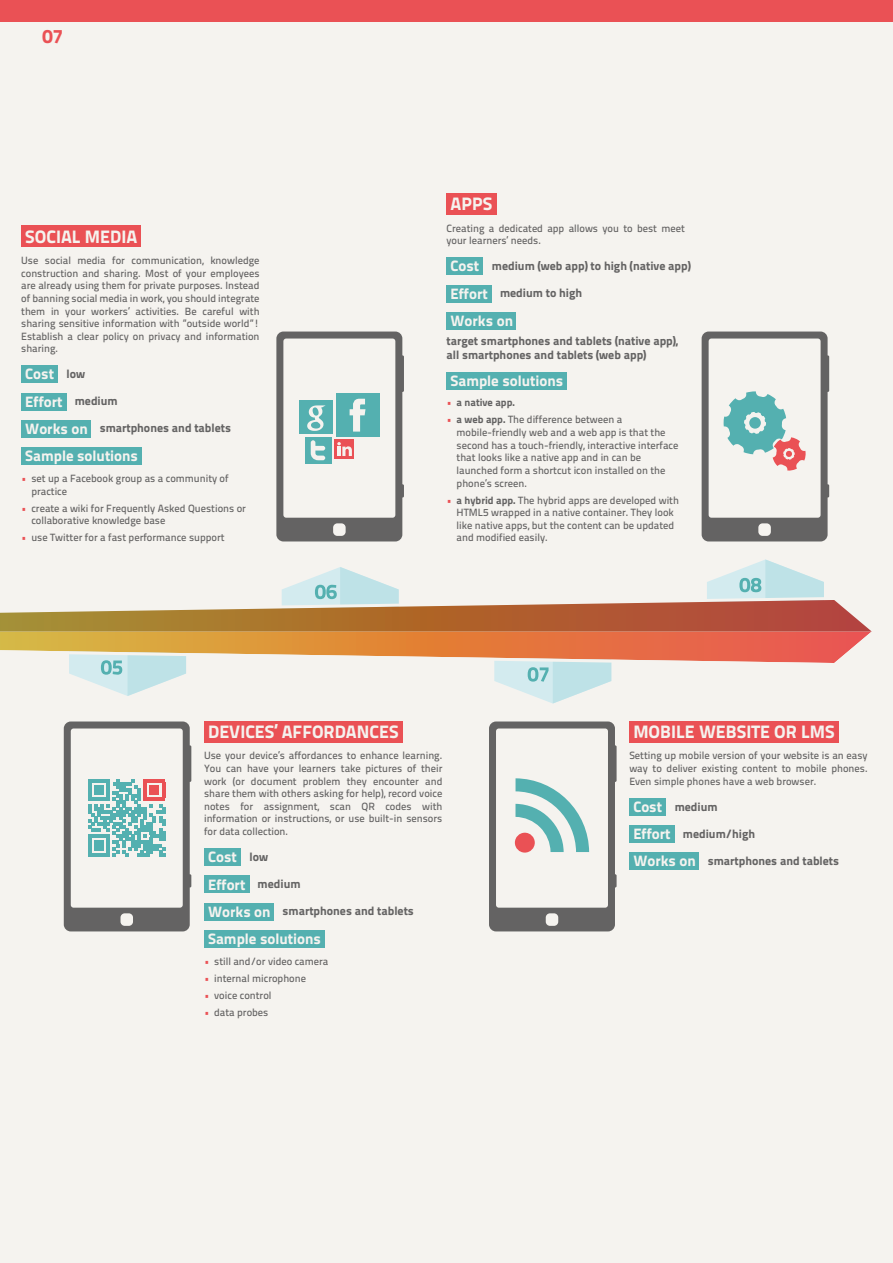
<style>
.page{position:relative;width:893px;height:1263px;background:#f5f3ef}
.page>*{position:absolute;margin:0;border:0;box-sizing:border-box;transform-origin:0 0}
.t1{font:19.5px "Titillium Text 25 L 999 wt";color:#ea5155}
.t2{font:18px "Titillium Text 25 L 999 wt";color:#f5f3ef}
.t3{font:15px/27.3px "Titillium Text 25 L 999 wt";color:#f5f3ef}
.t4{font:12px/14.4px "Titillium Text 25 L 999 wt";color:#646363}
.t5{font:10.5px/12.6px "Titillium Text 25 L 600 wt";color:#646363;text-align:justify}
.t6{font:10.5px "Titillium Text 25 L 999 wt";color:#646363}
.s1{color:#ea5155}
.s2{font-family:"Titillium Text 25 L 600 wt";color:#ea5155}
.s3{font-family:"Titillium Text 25 L 999 wt"}
.s4{font-size:15px;color:#f5f3ef}
</style>
<div class="page">
<div style="left:0;top:0;width:893px;height:21px;background:#ea5155"></div>
<div style="left:64px;top:721px;width:126px;height:210px;background:#646363;border-radius:7px"></div>
<div style="left:71px;top:728px;width:112px;height:180px;background:#f5f3ef;border-radius:3px"></div>
<div style="left:121px;top:913px;width:12px;height:13px;background:#f5f3ef;border-radius:4px"></div>
<hr style="left:188px;top:745px;width:3px;height:37px;background:#646363">
<svg style="left:190px;top:874px;width:1px;height:13px"></svg>
<div style="left:276px;top:332px;width:126px;height:209px;background:#646363;border-radius:7px"></div>
<div style="left:283px;top:338px;width:112px;height:180px;background:#f5f3ef;border-radius:3px"></div>
<div style="left:333px;top:523px;width:13px;height:13px;background:#f5f3ef;border-radius:4px"></div>
<hr style="left:401px;top:355px;width:3px;height:37px;background:#646363">
<svg style="left:402px;top:484px;width:2px;height:13px"></svg>
<div style="left:489px;top:721px;width:126px;height:210px;background:#646363;border-radius:7px"></div>
<div style="left:496px;top:728px;width:112px;height:180px;background:#f5f3ef;border-radius:3px"></div>
<div style="left:546px;top:913px;width:12px;height:13px;background:#f5f3ef;border-radius:4px"></div>
<svg style="left:613px;top:745px;width:4px;height:37px"></svg>
<svg style="left:613px;top:874px;width:4px;height:13px"></svg>
<div style="left:702px;top:332px;width:126px;height:209px;background:#646363;border-radius:7px"></div>
<div style="left:709px;top:338px;width:112px;height:180px;background:#f5f3ef;border-radius:3px"></div>
<div style="left:758px;top:523px;width:13px;height:13px;background:#f5f3ef;border-radius:4px"></div>
<hr style="left:826px;top:355px;width:3px;height:37px;background:#646363">
<svg style="left:827px;top:484px;width:2px;height:13px"></svg>
<svg style="left:0;top:559px;width:872px;height:144px"></svg>
<div style="left:21px;top:226px;width:120px;height:21px;background:#ea5155"></div>
<div style="left:21px;top:365px;width:37px;height:18px;background:#54b0b0"></div>
<div style="left:21px;top:393px;width:45px;height:17px;background:#54b0b0"></div>
<div style="left:21px;top:420px;width:70px;height:18px;background:#54b0b0"></div>
<div style="left:21px;top:447px;width:120px;height:18px;background:#54b0b0"></div>
<div style="left:446px;top:193px;width:51px;height:21px;background:#ea5155"></div>
<div style="left:446px;top:257px;width:37px;height:18px;background:#54b0b0"></div>
<div style="left:446px;top:285px;width:45px;height:17px;background:#54b0b0"></div>
<div style="left:446px;top:312px;width:70px;height:18px;background:#54b0b0"></div>
<div style="left:446px;top:372px;width:121px;height:18px;background:#54b0b0"></div>
<div style="left:204px;top:721px;width:199px;height:21px;background:#ea5155"></div>
<div style="left:204px;top:848px;width:37px;height:18px;background:#54b0b0"></div>
<div style="left:204px;top:875px;width:45px;height:18px;background:#54b0b0"></div>
<div style="left:204px;top:903px;width:70px;height:18px;background:#54b0b0"></div>
<div style="left:204px;top:930px;width:120px;height:18px;background:#54b0b0"></div>
<div style="left:629px;top:721px;width:210px;height:21px;background:#ea5155"></div>
<div style="left:629px;top:797px;width:37px;height:18px;background:#54b0b0"></div>
<div style="left:629px;top:825px;width:45px;height:18px;background:#54b0b0"></div>
<div style="left:629px;top:852px;width:70px;height:18px;background:#54b0b0"></div>
<svg style="left:88px;top:779px;width:77px;height:77px"></svg>
<div style="left:336px;top:393px;width:44px;height:44px;background:#54b0b0"></div>
<svg style="left:350px;top:399px;width:15px;height:33px"></svg>
<div style="left:305px;top:437px;width:27px;height:26px;background:#54b0b0"></div>
<svg style="left:311px;top:440px;width:14px;height:20px"></svg>
<div style="left:299px;top:400px;width:34px;height:34px;background:#54b0b0"></div>
<svg style="left:307px;top:405px;width:19px;height:26px"></svg>
<div style="left:334px;top:439px;width:20px;height:20px;background:#ea5155"></div>
<svg style="left:337px;top:442px;width:15px;height:14px"></svg>
<svg style="left:724px;top:391px;width:82px;height:80px"></svg>
<svg style="left:515px;top:778px;width:74px;height:74px"></svg>
<h1 class="t1" style="left:43px;top:21px;width:22px">07</h1>
<h2 class="t2" style="left:25px;top:222px;width:114px">SOCIAL MEDIA</h2>
<p class="t5" style="left:21px;top:254px;width:240px">Use social media for communication, knowledge construction and sharing. Most of your employees are already using them for private purposes. Instead of banning social media in work, you should integrate them in your workers’ activities. Be careful with sharing sensitive information with “outside world”!<br>Establish a clear policy on privacy and information sharing.</p>
<h3 class="t3" style="left:25px;top:360px;width:64px">Cost<br>Effort<br>Works on</h3>
<p class="t4" style="left:67px;top:366px;width:20px">low</p>
<p class="t4" style="left:75px;top:393px;width:44px">medium</p>
<p class="t4" style="left:100px;top:420px;width:133px">smartphones and tablets</p>
<h3 class="t3" style="left:25px;top:441px;width:114px">Sample solutions</h3>
<p class="t5" style="left:21px;top:471px;width:209px"><span class="s1">•</span> set up a Facebook group as a community of</p>
<p class="t5" style="left:21px;top:501px;width:226px"><span class="s1">•</span> create a wiki for Frequently Asked Questions or</p>
<p class="t5" style="left:21px;top:531px;width:205px"><span class="s1">•</span> use Twitter for a fast performance support</p>
<p class="t5" style="left:31px;top:484px;width:37px">practice</p>
<p class="t5" style="left:31px;top:514px;width:135px">collaborative knowledge base</p>
<h2 class="t2" style="left:450px;top:190px;width:43px">APPS</h2>
<p class="t5" style="left:446px;top:221px;width:240px">Creating a dedicated app allows you to best meet your learners’ needs.</p>
<h3 class="t3" style="left:450px;top:252px;width:64px">Cost<br>Effort<br>Works on</h3>
<p class="t4" style="left:492px;top:258px;width:200px">medium (web app) to high (native app)</p>
<p class="t4" style="left:500px;top:284px;width:84px">medium to high</p>
<p class="t4" style="left:446px;top:333px;width:233px">target smartphones and tablets (native app), all smartphones and tablets (web app)</p>
<h3 class="t3" style="left:450px;top:366px;width:114px">Sample solutions</h3>
<p class="t6" style="left:446px;top:394px;width:70px"><span class="s2">•</span> a native app.</p>
<p class="t5" style="left:446px;top:413px;width:177px"><span class="s1">•</span> <span class="s3">a web app.</span> The difference between a</p>
<p class="t5" style="left:457px;top:425px;width:223px;text-align:left">mobile-friendly web and a web app is that the second has a touch-friendly, interactive interface that looks like a native app and in can be launched form a shortcut icon installed on the phone’s screen.</p>
<p class="t5" style="left:457px;top:506px;width:219px">HTML5 wrapped in a native container. They look like native apps, but the content can be updated and modified easily.</p>
<p class="t5" style="left:446px;top:493px;width:234px"><span class="s1">•</span> <span class="s3">a hybrid app.</span> The hybrid apps are developed with</p>
<h2 class="t2" style="left:208px;top:717px;width:192px">DEVICES’ AFFORDANCES</h2>
<p class="t5" style="left:204px;top:749px;width:240px">Use your device’s affordances to enhance learning.<br>You can have your learners take pictures of their work (or document problem they encounter and share them with others asking for help), record voice notes for assignment, scan QR codes with information or instructions, or use built-in sensors for data collection.</p>
<h3 class="t3" style="left:208px;top:842px;width:64px">Cost<br>Effort<br>Works on</h3>
<p class="t4" style="left:249px;top:849px;width:20px">low</p>
<p class="t4" style="left:258px;top:876px;width:44px">medium</p>
<p class="t4" style="left:283px;top:903px;width:133px">smartphones and tablets</p>
<h3 class="t3" style="left:208px;top:924px;width:114px">Sample solutions</h3>
<p class="t5" style="left:204px;top:954px;width:126px"><span class="s1">•</span> still and/or video camera</p>
<p class="t5" style="left:204px;top:971px;width:103px"><span class="s1">•</span> internal microphone</p>
<p class="t5" style="left:204px;top:988px;width:69px"><span class="s1">•</span> voice control</p>
<p class="t5" style="left:204px;top:1005px;width:66px"><span class="s1">•</span> data probes</p>
<h2 class="t2" style="left:633px;top:717px;width:203px">MOBILE WEBSITE OR LMS</h2>
<p class="t5" style="left:629px;top:749px;width:240px">Setting up mobile version of your website is an easy way to deliver existing content to mobile phones.<br>Even simple phones have a web browser.</p>
<h3 class="t3" style="left:633px;top:792px;width:39px">Cost<br>Effort</h3>
<p class="t4" style="left:633px;top:852px;width:207px"><span class="s4">Works on</span> smartphones and tablets</p>
<p class="t4" style="left:675px;top:798px;width:44px">medium</p>
<p class="t4" style="left:683px;top:826px;width:74px">medium/high</p>
</div>
